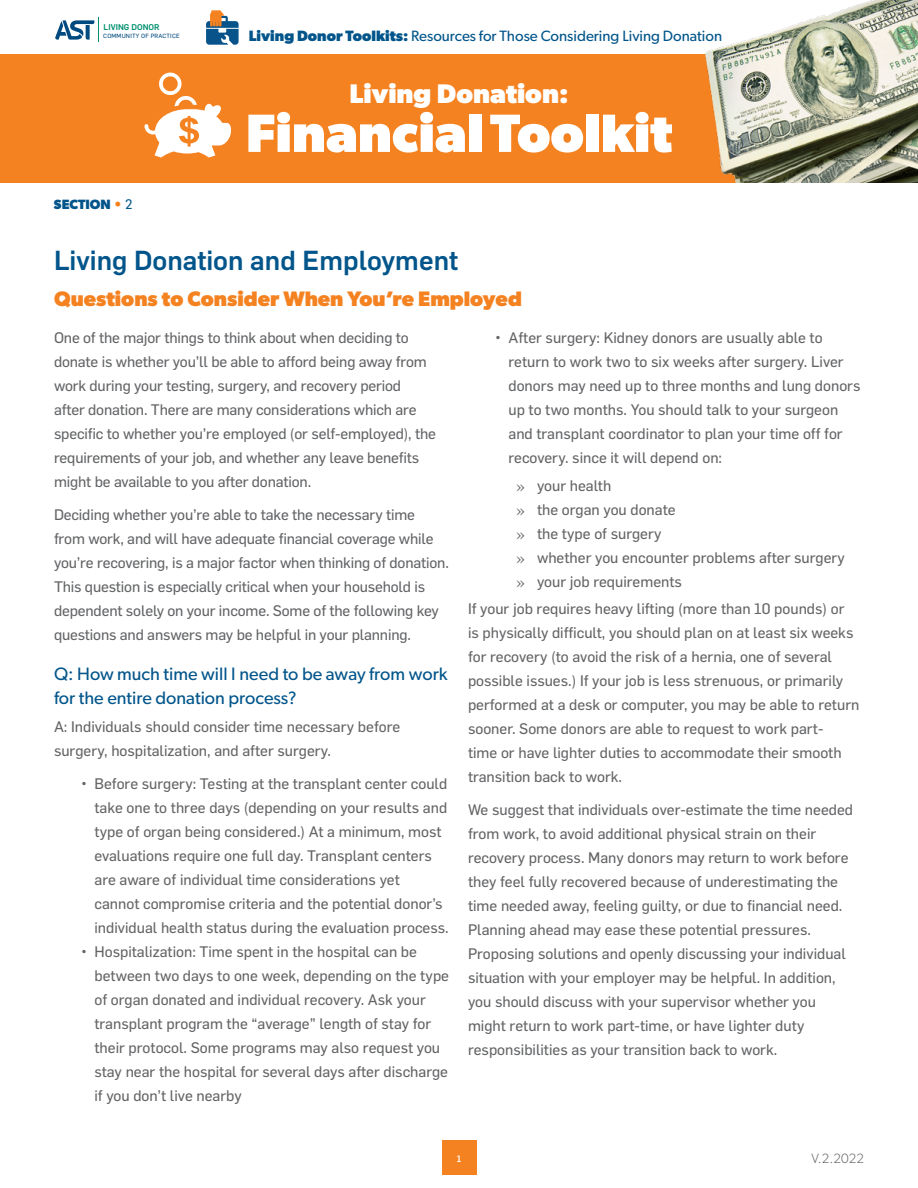
<style>
.page{position:relative;width:918px;height:1188px;background:#fff}
.page>*{position:absolute;margin:0;border:0;box-sizing:border-box;transform-origin:0 0}
.t1{font:700 54px "Gibson";color:#fff}
.t2{font:500 27px "Flama";color:#02558b}
.t3{font:700 27px "Gibson";color:#fff}
.t4{font:700 21px "Gibson";color:#f58220}
.t5{font:18px/24px "Gibson";color:#02558b}
.t6{font:15px/24px "Flama Basic";color:#636466}
.t7{font:15px "Gibson";color:#02558b}
.t8{font:700 13.5px "Gibson";color:#02558b}
.t9{font:300 13.5px "Gibson";color:#636466}
.t10{font:500 9px "Flama";color:#fff}
.t11{font:500 8.25px "Flama";color:#00906d}
.t12{font:6px "Flama Basic";letter-spacing:.035em;color:#004a80}
.s1{color:#f58220}
.s2{font-family:"Flama Basic";font-weight:400}
.s3{font-weight:700}
.s4{font-family:"Courier New"}
</style>
<div class="page">
<div style="left:0;top:54px;width:918px;height:129px;background:#f58220"></div>
<svg style="left:206px;top:10px;width:33px;height:35px"></svg>
<svg style="left:55px;top:18px;width:44px;height:24px"></svg>
<svg style="left:145px;top:72px;width:86px;height:86px"></svg>
<img style="left:705px;top:0;width:213px;height:183px">
<div style="left:442px;top:1140px;width:34px;height:35px;background:#f58220"></div>
<p class="t11" style="left:104px;top:21px;width:57px">LIVING DONOR</p>
<p class="t12" style="left:103px;top:31px;width:78px">COMMUNITY OF PRACTICE</p>
<p class="t8" style="left:54px;top:197px;width:80px">SECTION <span class="s1">•</span> <span class="s2">2</span></p>
<p class="t7" style="left:249px;top:27px;width:475px"><span class="s3">Living Donor Toolkits:</span> Resources for Those Considering Living Donation</p>
<h2 class="t3" style="left:349px;top:77px;width:221px">Living Donation:</h2>
<h1 class="t1" style="left:246px;top:101px;width:428px">Financial Toolkit</h1>
<h2 class="t2" style="left:54px;top:241px;width:406px">Living Donation and Employment</h2>
<h3 class="t4" style="left:54px;top:286px;width:469px">Questions to Consider When You’re Employed</h3>
<p class="t6" style="left:54px;top:325px;width:384px">One of the major things to think about when deciding to donate is whether you’ll be able to afford being away from work during your testing, surgery, and recovery period<br>after donation. There are many considerations which are specific to whether you’re employed (or self-employed), the requirements of your job, and whether any leave benefits might be available to you after donation.</p>
<p class="t6" style="left:54px;top:502px;width:396px">Deciding whether you’re able to take the necessary time from work, and will have adequate financial coverage while you’re recovering, is a major factor when thinking of donation.<br>This question is especially critical when your household is dependent solely on your income. Some of the following key questions and answers may be helpful in your planning.</p>
<p class="t5" style="left:54px;top:661px;width:395px">Q: How much time will I need to be away from work for the entire donation process?</p>
<p class="t6" style="left:54px;top:714px;width:348px">A: Individuals should consider time necessary before surgery, hospitalization, and after surgery.</p>
<p class="t6" style="left:94px;top:771px;width:356px;text-indent:-14px">• Before surgery: Testing at the transplant center could take one to three days (depending on your results and type of organ being considered.) At a minimum, most evaluations require one full day. Transplant centers are aware of individual time considerations yet<br>cannot compromise criteria and the potential donor’s individual health status during the evaluation process.</p>
<p class="t6" style="left:94px;top:939px;width:356px;text-indent:-14px">• Hospitalization: Time spent in the hospital can be between two days to one week, depending on the type of organ donated and individual recovery. Ask your transplant program the “average” length of stay for their protocol. Some programs may also request you stay near the hospital for several days after discharge if you don’t live nearby</p>
<p class="t6" style="left:508px;top:325px;width:354px;text-indent:-14px">• After surgery: Kidney donors are usually able to return to work two to six weeks after surgery. Liver donors may need up to three months and lung donors up to two months. You should talk to your surgeon and transplant coordinator to plan your time off for recovery. since it will depend on:</p>
<p class="t6" style="left:516px;top:472px;width:331px"><span class="s4">»</span> your health<br><span class="s4">»</span> the organ you donate<br><span class="s4">»</span> the type of surgery<br><span class="s4">»</span> whether you encounter problems after surgery <span class="s4">»</span> your job requirements</p>
<p class="t6" style="left:468px;top:596px;width:393px">If your job requires heavy lifting (more than 10 pounds) or<br>is physically difficult, you should plan on at least six weeks for recovery (to avoid the risk of a hernia, one of several possible issues.) If your job is less strenuous, or primarily performed at a desk or computer, you may be able to return sooner. Some donors are able to request to work part-<br>time or have lighter duties to accommodate their smooth transition back to work.</p>
<p class="t6" style="left:468px;top:797px;width:387px">We suggest that individuals over-estimate the time needed from work, to avoid additional physical strain on their recovery process. Many donors may return to work before they feel fully recovered because of underestimating the time needed away, feeling guilty, or due to financial need.<br>Planning ahead may ease these potential pressures.<br>Proposing solutions and openly discussing your individual situation with your employer may be helpful. In addition, you should discuss with your supervisor whether you might return to work part-time, or have lighter duty responsibilities as your transition back to work.</p>
<p class="t10" style="left:457px;top:1152px;width:6px">1</p>
<p class="t9" style="left:811px;top:1150px;width:54px">V.2.2022</p>
</div>
